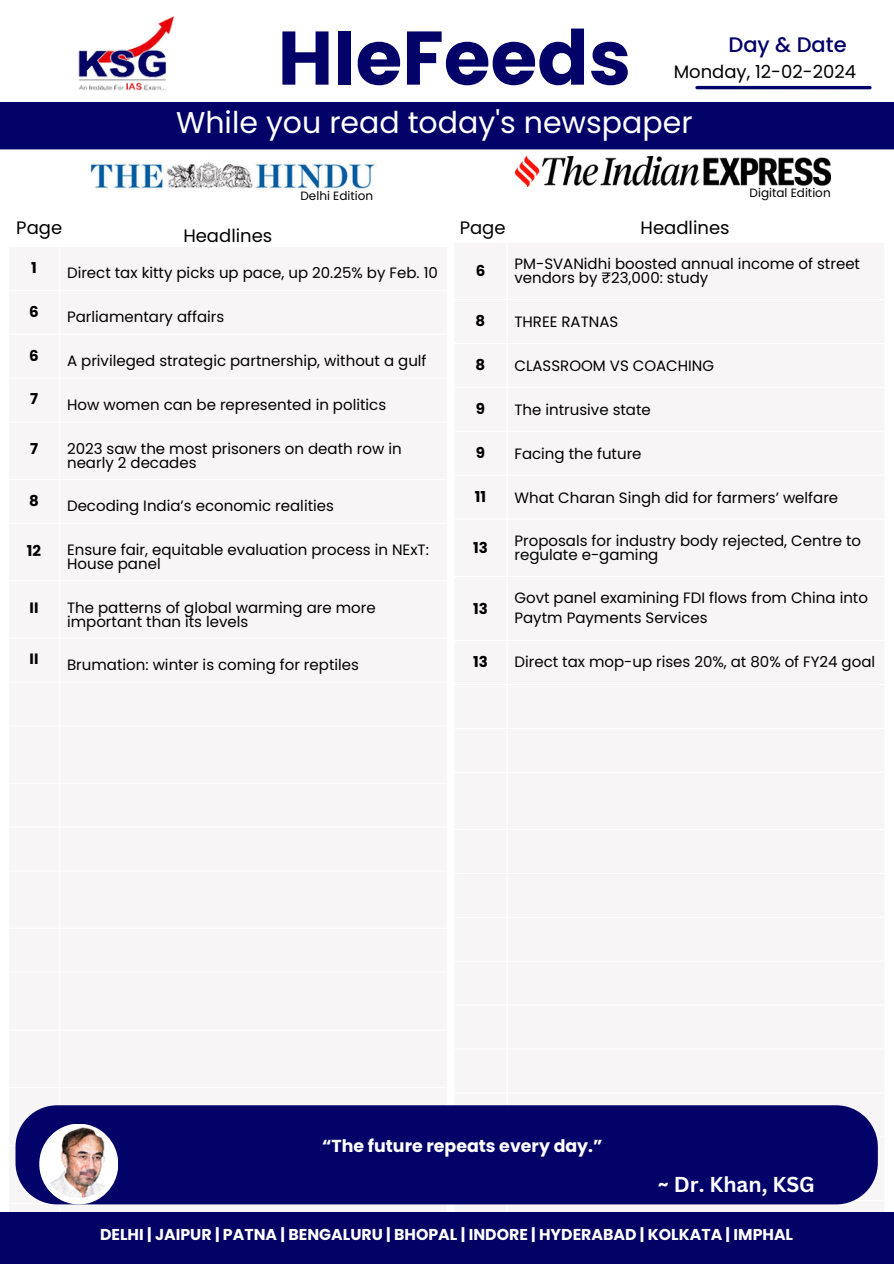
<style>
.page{position:relative;width:894px;height:1264px;background:#fff}
.page>*{position:absolute;margin:0;border:0;box-sizing:border-box;transform-origin:0 0}
.t1{font:700 75.75px "Poppins";color:#030268}
.t2{font:30px "Poppins";color:#fff}
.t3{font:700 21px "Canva Sans";color:#fff}
.t4{font:500 21px "Poppins";color:#030268}
.t5{font:18px "Poppins";color:#000}
.t6{font:700 17.4px "Poppins";color:#fff}
.t7{font:700 15.75px "Poppins";color:#fff}
.t8{font:15px/14px "Poppins";color:#000}
.t9{font:700 15px "Poppins";color:#000}
.t10{font:12px "Poppins";color:#000}
</style>
<div class="page">
<img style="left:515px;top:156px;width:315px;height:30px">
<div style="left:15px;top:1105px;width:862px;height:99px;background:#030268"></div>
<div style="left:39px;top:1123px;width:79px;height:81px;background:#fff;border-radius:50%"></div>
<img style="left:43px;top:1126px;width:71px;height:71px;border-radius:50%">
<img style="left:78px;top:16px;width:97px;height:75px">
<div style="left:0;top:102px;width:893px;height:47px;background:#030268"></div>
<hr style="left:696px;top:86px;width:173px;height:3px;background:#030268">
<img style="left:89px;top:161px;width:286px;height:30px">
<div style="left:0;top:1211px;width:893px;height:52px;background:#030163"></div>
<p class="t1" style="left:277px;top:5px;width:355px">HIeFeeds</p>
<p class="t2" style="left:176px;top:101px;width:518px">While you read today's newspaper</p>
<p class="t4" style="left:728px;top:30px;width:120px">Day &amp; Date</p>
<p class="t5" style="left:673px;top:59px;width:184px">Monday, 12-02-2024</p>
<p class="t10" style="left:300px;top:188px;width:74px">Delhi Edition</p>
<p class="t5" style="left:16px;top:215px;width:47px">Page</p>
<p class="t5" style="left:459px;top:215px;width:47px">Page</p>
<p class="t5" style="left:640px;top:215px;width:90px">Headlines</p>
<p class="t5" style="left:183px;top:223px;width:90px">Headlines</p>
<h4 class="t10" style="left:749px;top:184px;width:83px">Digital Edition</h4>
<h1 class="t9" style="left:31px;top:257px;width:7px">1</h1>
<h3 class="t8" style="left:67px;top:266px;width:372px">Direct tax kitty picks up pace, up 20.25% by Feb. 10</h3>
<h5 class="t9" style="left:29px;top:301px;width:11px">6</h5>
<h2 class="t8" style="left:67px;top:310px;width:159px">Parliamentary affairs</h2>
<p class="t9" style="left:29px;top:345px;width:11px">6</p>
<p class="t8" style="left:67px;top:354px;width:361px">A privileged strategic partnership, without a gulf</p>
<p class="t9" style="left:30px;top:389px;width:10px">7</p>
<p class="t8" style="left:67px;top:397px;width:320px">How women can be represented in politics</p>
<h5 class="t9" style="left:30px;top:438px;width:10px">7</h5>
<h5 class="t8" style="left:67px;top:441px;width:336px">2023 saw the most prisoners on death row in nearly 2 decades</h5>
<h5 class="t9" style="left:29px;top:490px;width:11px">8</h5>
<h5 class="t8" style="left:67px;top:499px;width:268px">Decoding India’s economic realities</h5>
<p class="t9" style="left:27px;top:540px;width:16px">12</p>
<p class="t8" style="left:67px;top:543px;width:363px">Ensure fair, equitable evaluation process in NExT:<br>House panel</p>
<p class="t9" style="left:30px;top:597px;width:10px">II</p>
<p class="t8" style="left:67px;top:600px;width:310px">The patterns of global warming are more important than its levels</p>
<p class="t9" style="left:30px;top:648px;width:10px">II</p>
<p class="t8" style="left:67px;top:657px;width:293px">Brumation: winter is coming for reptiles</p>
<p class="t9" style="left:475px;top:260px;width:11px">6</p>
<p class="t8" style="left:514px;top:256px;width:347px">PM-SVANidhi boosted annual income of street vendors by ₹23,000: study</p>
<p class="t9" style="left:475px;top:310px;width:11px">8</p>
<p class="t8" style="left:514px;top:315px;width:105px">THREE RATNAS</p>
<p class="t9" style="left:475px;top:354px;width:11px">8</p>
<p class="t8" style="left:514px;top:358px;width:201px">CLASSROOM VS COACHING</p>
<p class="t9" style="left:475px;top:398px;width:11px">9</p>
<p class="t8" style="left:514px;top:402px;width:138px">The intrusive state</p>
<p class="t9" style="left:475px;top:442px;width:11px">9</p>
<p class="t8" style="left:514px;top:446px;width:128px">Facing the future</p>
<p class="t9" style="left:474px;top:486px;width:13px">11</p>
<p class="t8" style="left:514px;top:490px;width:325px">What Charan Singh did for farmers’ welfare</p>
<p class="t9" style="left:473px;top:537px;width:16px">13</p>
<p class="t8" style="left:514px;top:533px;width:348px">Proposals for industry body rejected, Centre to regulate e-gaming</p>
<p class="t9" style="left:473px;top:597px;width:16px">13</p>
<p class="t8" style="left:514px;top:587px;width:355px;line-height:20.1px">Govt panel examining FDI flows from China into<br>Paytm Payments Services</p>
<p class="t9" style="left:473px;top:651px;width:16px">13</p>
<p class="t8" style="left:514px;top:655px;width:362px">Direct tax mop-up rises 20%, at 80% of FY24 goal</p>
<p class="t6" style="left:322px;top:1133px;width:282px">“The future repeats every day.”</p>
<p class="t3" style="left:657px;top:1169px;width:158px">~ Dr. Khan, KSG</p>
<p class="t7" style="left:100px;top:1223px;width:694px">DELHI | JAIPUR | PATNA | BENGALURU | BHOPAL | INDORE | HYDERABAD | KOLKATA | IMPHAL</p>
</div>
